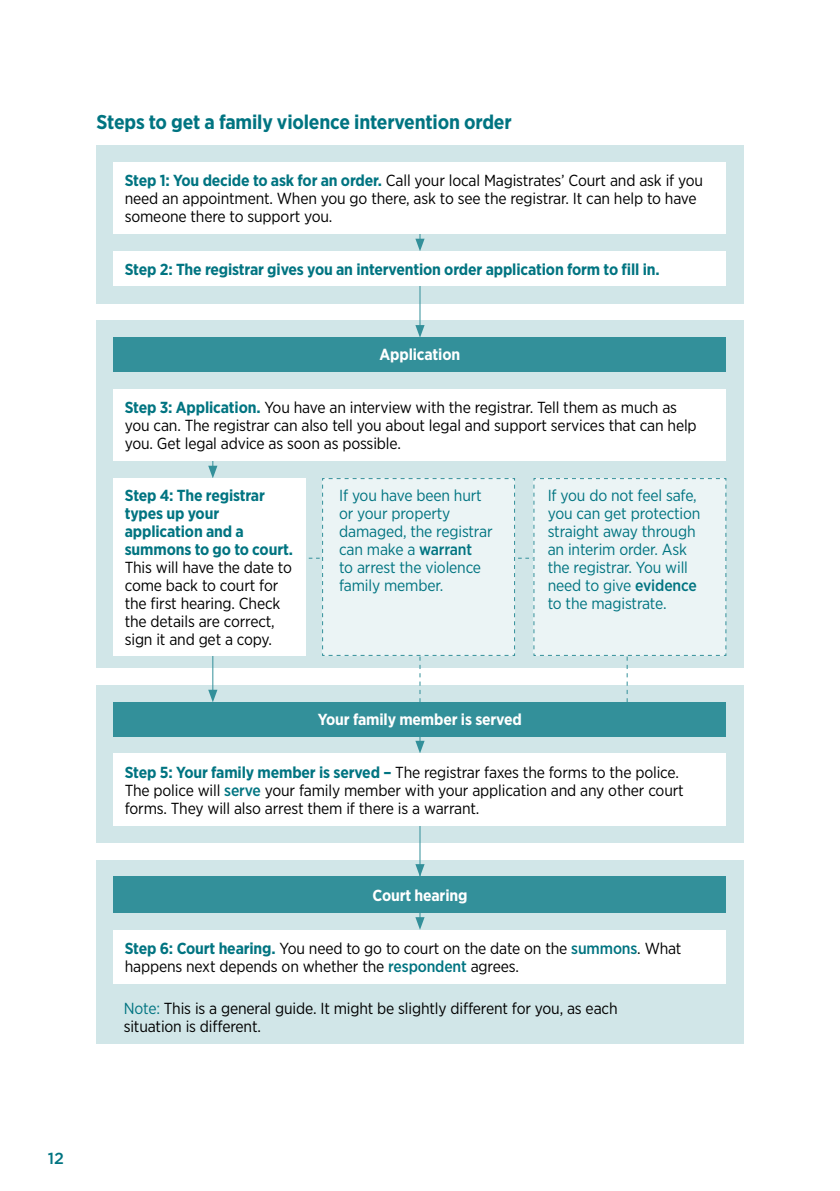
<style>
.page{position:relative;width:840px;height:1191px;background:#fff}
.page>*{position:absolute;margin:0;border:0;box-sizing:border-box;transform-origin:0 0}
.t1{font:700 20px "Gotham Narrow";letter-spacing:-.01em;color:#007481}
.t2{font:16px/18px "Gotham Narrow";letter-spacing:-.01em;color:#000}
.t3{font:16px/18px "Gotham Narrow";letter-spacing:-.01em;color:#007481}
.t4{font:700 16px/18px "Gotham Narrow";letter-spacing:-.01em;color:#007481}
.t5{font:700 16px "Gotham Narrow";letter-spacing:-.01em;color:#fff}
.t6{font:500 16px "Gotham";color:#007481}
.s1{font-weight:700;color:#007481}
.s2{font-weight:500}
.s3{font-weight:500;color:#007481}
.s4{color:#007481}
</style>
<div class="page">
<div style="left:96px;top:145px;width:647px;height:159px;background:#d1e6e8"></div>
<div style="left:96px;top:320px;width:647px;height:347px;background:#d1e6e8"></div>
<div style="left:96px;top:685px;width:647px;height:157px;background:#d1e6e8"></div>
<div style="left:96px;top:859px;width:647px;height:184px;background:#d1e6e8"></div>
<hr style="left:419px;top:282px;width:1px;height:46px;background:#33909a">
<hr style="left:419px;top:817px;width:1px;height:50px;background:#33909a">
<div style="left:113px;top:753px;width:613px;height:72px;background:#fff"></div>
<div style="left:113px;top:162px;width:613px;height:70px;background:#fff"></div>
<div style="left:113px;top:389px;width:613px;height:63px;background:#fff"></div>
<svg style="left:113px;top:232px;width:613px;height:54px"></svg>
<svg style="left:113px;top:325px;width:613px;height:47px"></svg>
<svg style="left:113px;top:452px;width:613px;height:301px"></svg>
<svg style="left:113px;top:864px;width:613px;height:119px"></svg>
<p class="t1" style="left:96px;top:110px;width:416px">Steps to get a family violence intervention order</p>
<p class="t2" style="left:125px;top:171px;width:579px"><span class="s1">Step 1: You decide to ask for an order.</span> Call your local Magistrates’ Court and ask if you need an appointment. When you go there, ask to see the registrar. It can help to have someone there to support you.</p>
<p class="t4" style="left:125px;top:260px;width:536px">Step 2: The registrar gives you an intervention order application form to fill in.</p>
<p class="t5" style="left:379px;top:344px;width:82px">Application</p>
<p class="t2" style="left:125px;top:398px;width:573px"><span class="s1">Step 3: Application.</span> You have an interview with the registrar. Tell them as much as you can. The registrar can also tell you about legal and support services that can help you. Get legal advice as soon as possible.</p>
<p class="t4" style="left:125px;top:486px;width:170px">Step 4: The registrar types up your application and a summons to go to court.</p>
<p class="t2" style="left:125px;top:558px;width:169px">This will have the date to come back to court for the first hearing. Check the details are correct, sign it and get a copy.</p>
<p class="t3" style="left:339px;top:486px;width:155px">If you have been hurt or your property damaged, the registrar can make a <span class="s2">warrant<br></span>to arrest the violence family member.</p>
<p class="t3" style="left:547px;top:486px;width:154px">If you do not feel safe, you can get protection straight away through an interim order. Ask the registrar. You will need to give <span class="s2">evidence </span>to the magistrate.</p>
<p class="t5" style="left:318px;top:709px;width:205px">Your family member is served</p>
<p class="t2" style="left:125px;top:762px;width:560px"><span class="s1">Step 5: Your family member is served –</span> The registrar faxes the forms to the police.<br>The police will <span class="s3">serve</span> your family member with your application and any other court forms. They will also arrest them if there is a warrant.</p>
<p class="t5" style="left:372px;top:885px;width:96px">Court hearing</p>
<p class="t2" style="left:125px;top:939px;width:558px"><span class="s1">Step 6: Court hearing.</span> You need to go to court on the date on the <span class="s3">summons</span>. What happens next depends on whether the <span class="s3">respondent</span> agrees.</p>
<p class="t2" style="left:124px;top:998px;width:495px"><span class="s4">Note:</span> This is a general guide. It might be slightly different for you, as each situation is different.</p>
<p class="t6" style="left:48px;top:1148px;width:18px">12</p>
</div>
